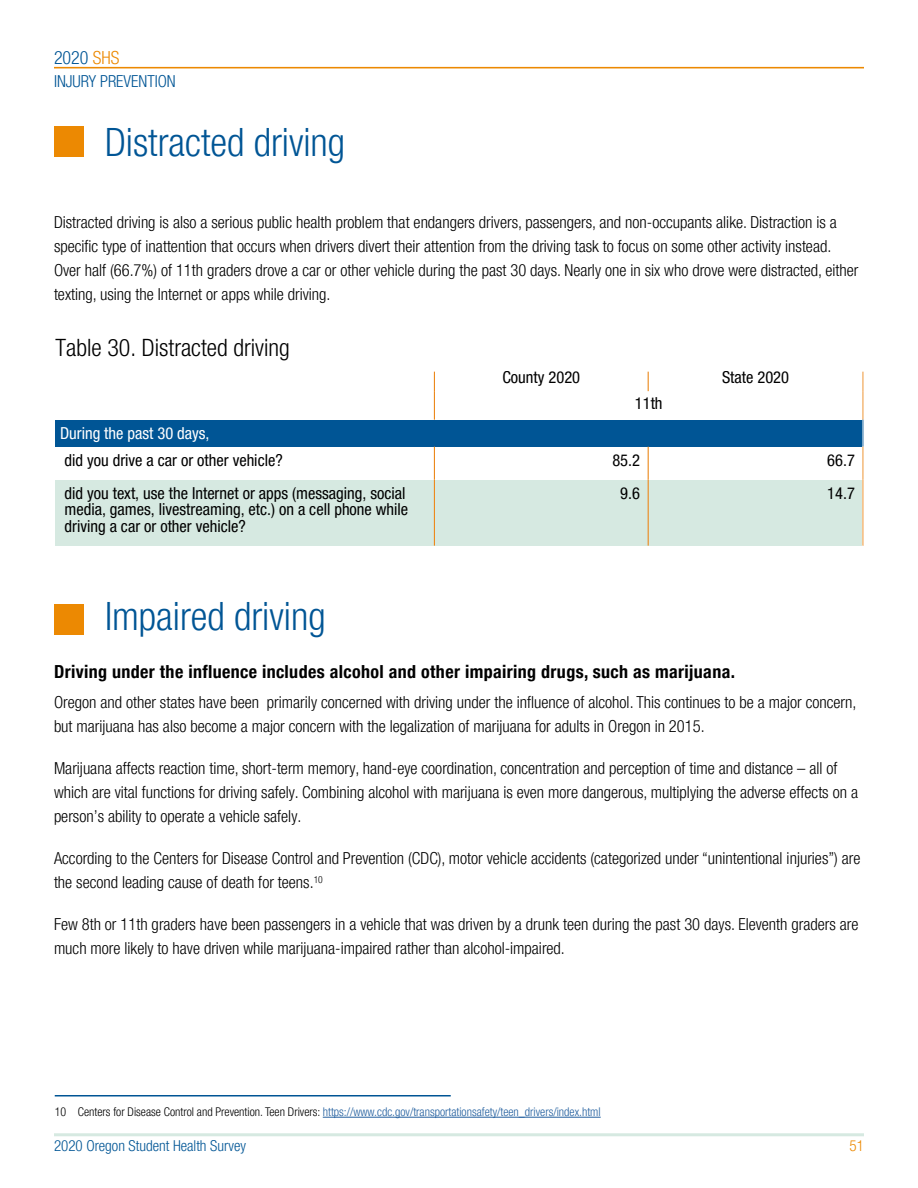
<style>
.page{position:relative;width:918px;height:1188px;background:#fff}
.page>*{position:absolute;margin:0;border:0;box-sizing:border-box;transform-origin:0 0}
.t1{font:300 condensed 39px "Helvetica Neue LT Pro";color:#005595}
.t2{font:24px "Helvetica Neue LT Pro 47 Lt Cn";color:#000}
.t3{font:700 condensed 18px "Helvetica Neue LT Pro";letter-spacing:.02em;color:#000}
.t4{font:300 condensed 18px "Helvetica Neue LT Pro";color:#005595}
.t5{font:300 condensed 16.5px/24px "Helvetica Neue LT Pro";color:#000}
.t6{font:16.5px/16.5px "Helvetica Neue LT Pro 57 Cn";color:#000}
.t7{font:16.5px "Helvetica Neue LT Pro 57 Cn";color:#fff}
.t8{font:300 condensed 16.5px "Helvetica Neue LT Pro";color:#005595}
.t9{font:300 condensed 15px "Helvetica Neue LT Pro";color:#005595}
.t10{font:300 condensed 15px "Helvetica Neue LT Pro";color:#ec8902}
.t11{font:300 condensed 12px "Helvetica Neue LT Pro";color:#215e9e}
.s1{color:#ec8902}
.s2{color:#000}
</style>
<div class="page">
<div style="left:54px;top:126px;width:30px;height:30px;background:#ec8902"></div>
<div style="left:54px;top:604px;width:30px;height:31px;background:#ec8902"></div>
<hr style="left:55px;top:1095px;width:396px;height:1px;background:#005595">
<hr style="left:323px;top:1117px;width:278px;height:1px;background:#215e9e">
<svg style="left:648px;top:372px;width:1px;height:19px"></svg>
<svg style="left:862px;top:372px;width:2px;height:19px"></svg>
<hr style="left:862px;top:391px;width:2px;height:29px;background:#ec891d">
<svg style="left:434px;top:372px;width:1px;height:48px"></svg>
<div style="left:56px;top:420px;width:806px;height:27px;background:#005595"></div>
<hr style="left:862px;top:420px;width:2px;height:27px;background:#005595">
<hr style="left:648px;top:447px;width:1px;height:33px;background:#ec891d">
<hr style="left:434px;top:447px;width:1px;height:33px;background:#ec891d">
<hr style="left:862px;top:447px;width:2px;height:33px;background:#ec891d">
<div style="left:56px;top:480px;width:806px;height:66px;background:#d6e9e1"></div>
<hr style="left:648px;top:480px;width:1px;height:66px;background:#ec891d">
<hr style="left:434px;top:480px;width:1px;height:66px;background:#ec891d">
<hr style="left:862px;top:480px;width:2px;height:66px;background:#ec891d">
<hr style="left:54px;top:1133px;width:810px;height:3px;background:#d6e9e1">
<hr style="left:54px;top:67px;width:810px;height:1px;background:#ec8902">
<p class="t4" style="left:54px;top:47px;width:67px">2020 <span class="s1">SHS</span></p>
<p class="t8" style="left:54px;top:71px;width:123px">INJURY PREVENTION</p>
<h1 class="t1" style="left:105px;top:119px;width:242px">Distracted driving</h1>
<p class="t5" style="left:54px;top:210px;width:806px">Distracted driving is also a serious public health problem that endangers drivers, passengers, and non-occupants alike. Distraction is a specific type of inattention that occurs when drivers divert their attention from the driving task to focus on some other activity instead.<br>Over half (66.7%) of 11th graders drove a car or other vehicle during the past 30 days. Nearly one in six who drove were distracted, either texting, using the Internet or apps while driving.</p>
<h2 class="t2" style="left:56px;top:333px;width:236px">Table 30. Distracted driving</h2>
<p class="t6" style="left:502px;top:369px;width:79px">County 2020</p>
<p class="t6" style="left:722px;top:369px;width:69px">State 2020</p>
<p class="t6" style="left:635px;top:395px;width:29px">11th</p>
<p class="t7" style="left:60px;top:423px;width:151px">During the past 30 days,</p>
<p class="t6" style="left:64px;top:452px;width:220px">did you drive a car or other vehicle?</p>
<p class="t6" style="left:612px;top:452px;width:29px">85.2</p>
<p class="t6" style="left:827px;top:452px;width:29px">66.7</p>
<p class="t6" style="left:64px;top:485px;width:345px">did you text, use the Internet or apps (messaging, social media, games, livestreaming, etc.) on a cell phone while driving a car or other vehicle?</p>
<p class="t6" style="left:620px;top:485px;width:21px">9.6</p>
<p class="t6" style="left:827px;top:485px;width:29px">14.7</p>
<h1 class="t1" style="left:105px;top:593px;width:222px">Impaired driving</h1>
<p class="t3" style="left:54px;top:661px;width:683px">Driving under the influence includes alcohol and other impairing drugs, such as marijuana.</p>
<p class="t5" style="left:54px;top:690px;width:804px">Oregon and other states have been primarily concerned with driving under the influence of alcohol. This continues to be a major concern, but marijuana has also become a major concern with the legalization of marijuana for adults in Oregon in 2015.</p>
<p class="t5" style="left:54px;top:756px;width:806px">Marijuana affects reaction time, short-term memory, hand-eye coordination, concentration and perception of time and distance – all of which are vital functions for driving safely. Combining alcohol with marijuana is even more dangerous, multiplying the adverse effects on a person’s ability to operate a vehicle safely.</p>
<p class="t5" style="left:54px;top:846px;width:808px">According to the Centers for Disease Control and Prevention (CDC), motor vehicle accidents (categorized under “unintentional injuries”) are the second leading cause of death for teens.<sup>10</sup></p>
<p class="t5" style="left:54px;top:912px;width:806px">Few 8th or 11th graders have been passengers in a vehicle that was driven by a drunk teen during the past 30 days. Eleventh graders are much more likely to have driven while marijuana-impaired rather than alcohol-impaired.</p>
<p class="t11" style="left:55px;top:1105px;width:547px"><span class="s2">10 Centers for Disease Control and Prevention. Teen Drivers:</span> https://www.cdc.gov/transportationsafety/teen_drivers/index.html</p>
<p class="t9" style="left:54px;top:1137px;width:194px">2020 Oregon Student Health Survey</p>
<p class="t10" style="left:850px;top:1137px;width:16px">51</p>
</div>
